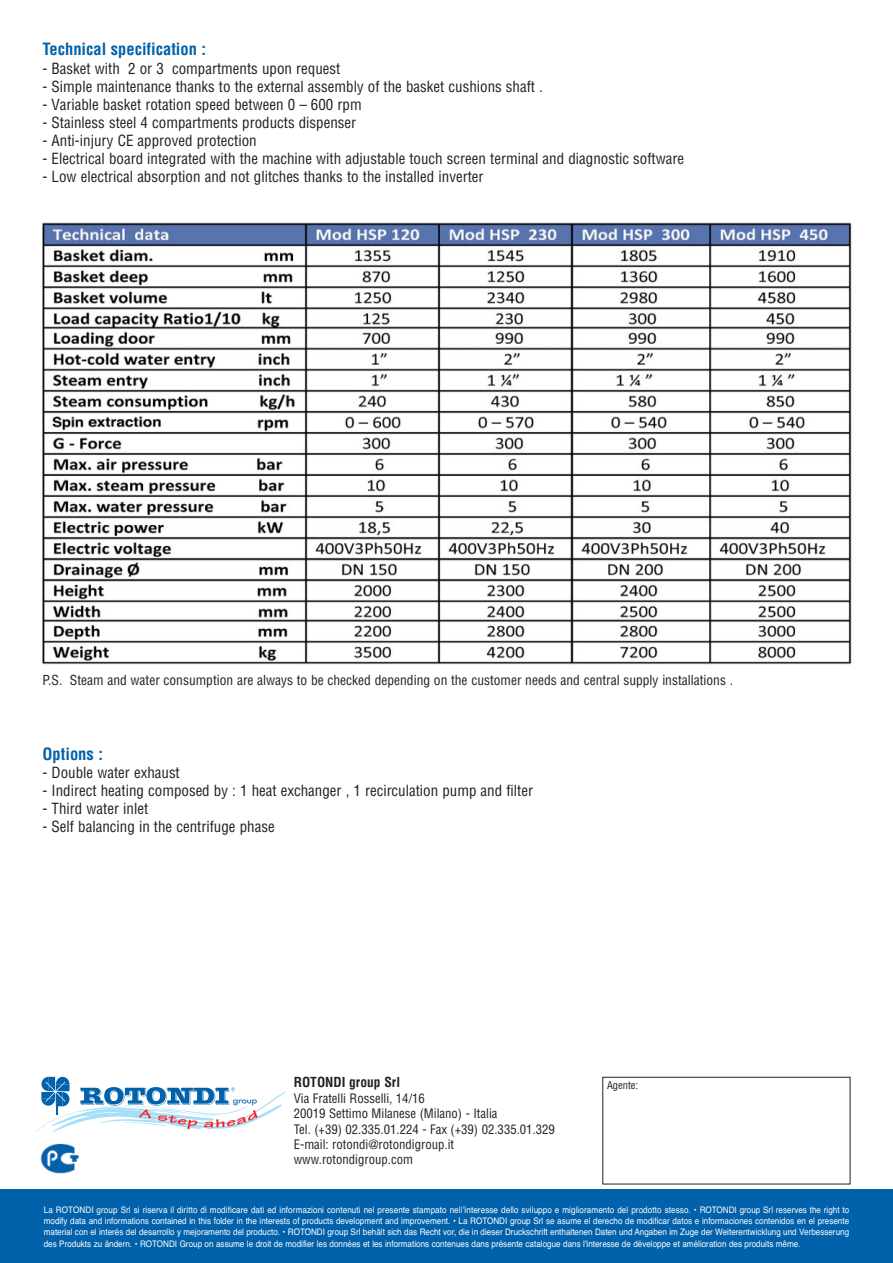
<style>
.page{position:relative;width:893px;height:1263px;background:#fff}
.page>*{position:absolute;margin:0;border:0;box-sizing:border-box;transform-origin:0 0}
.t1{font:700 condensed 16.5px "Helvetica";color:#0161aa}
.t2{font:condensed 15px "Helvetica";color:#231f20}
.t3{font:condensed 13.5px "Helvetica";color:#231f20}
.t4{font:700 condensed 13.5px "Helvetica";color:#231f20}
.t5{font:condensed 12.75px/15.3px "Helvetica";color:#231f20}
.t6{font:condensed 10.5px "Helvetica";color:#231f20}
.t7{font:9px/11.2px "Helvetica";color:#fff;text-align:justify;scale:.9 1}
</style>
<div class="page">
<div style="left:0;top:1190px;width:893px;height:73px;background:#0161aa"></div>
<svg style="left:36px;top:1077px;width:250px;height:55px"></svg>
<img style="left:40px;top:1143px;width:39px;height:31px">
<div style="left:602px;top:1077px;width:248px;height:107px;border:1px solid #231f20"></div>
<img style="left:43px;top:222px;width:809px;height:443px">
<h1 class="t1" style="left:43px;top:40px;width:165px">Technical specification :</h1>
<h2 class="t2" style="left:43px;top:60px;width:299px">- Basket with 2 or 3 compartments upon request</h2>
<h2 class="t2" style="left:43px;top:78px;width:502px">- Simple maintenance thanks to the external assembly of the basket cushions shaft .</h2>
<h2 class="t2" style="left:43px;top:96px;width:321px">- Variable basket rotation speed between 0 – 600 rpm</h2>
<h2 class="t2" style="left:43px;top:114px;width:315px">- Stainless steel 4 compartments products dispenser</h2>
<h2 class="t2" style="left:43px;top:132px;width:216px">- Anti-injury CE approved protection</h2>
<h2 class="t2" style="left:43px;top:150px;width:643px">- Electrical board integrated with the machine with adjustable touch screen terminal and diagnostic software</h2>
<h2 class="t2" style="left:43px;top:168px;width:442px">- Low electrical absorption and not glitches thanks to the installed inverter</h2>
<h3 class="t3" style="left:43px;top:673px;width:692px">P.S. Steam and water consumption are always to be checked depending on the customer needs and central supply installations .</h3>
<h1 class="t1" style="left:43px;top:744px;width:62px">Options :</h1>
<h2 class="t2" style="left:43px;top:764px;width:139px">- Double water exhaust</h2>
<h2 class="t2" style="left:43px;top:782px;width:492px">- Indirect heating composed by : 1 heat exchanger , 1 recirculation pump and filter</h2>
<h2 class="t2" style="left:43px;top:800px;width:107px">- Third water inlet</h2>
<h2 class="t2" style="left:43px;top:818px;width:234px">- Self balancing in the centrifuge phase</h2>
<h3 class="t4" style="left:294px;top:1075px;width:108px">ROTONDI group Srl</h3>
<h3 class="t5" style="left:294px;top:1091px;width:263px">Via Fratelli Rosselli, 14/16<br>20019 Settimo Milanese (Milano) - Italia<br>Tel. (+39) 02.335.01.224 - Fax (+39) 02.335.01.329<br>E-mail: rotondi@rotondigroup.it www.rotondigroup.com</h3>
<p class="t6" style="left:607px;top:1079px;width:33px">Agente:</p>
<p class="t7" style="left:44px;top:1204px;width:896px">La ROTONDI group Srl si riserva il diritto di modificare dati ed informazioni contenuti nel presente stampato nell’interesse dello sviluppo e miglioramento del prodotto stesso. • ROTONDI group Srl reserves the right to modify data and informations contained in this folder in the interests of products development and improvement. • La ROTONDI group Srl se asume el derecho de modificar datos e informaciones contenidos en el presente material con el interés del desarrollo y mejoramento del producto. • ROTONDI group Srl behält sich das Recht vor, die in dieser Druckschrift enthaltenen Daten und Angaben im Zuge der Weiterentwicklung und Verbesserung des Produkts zu ändern. • ROTONDI Group on assume le droit de modifier les données et les informations contenues dans présente catalogue dans l'interesse de développe et amélioration des produits même.</p>
</div>
